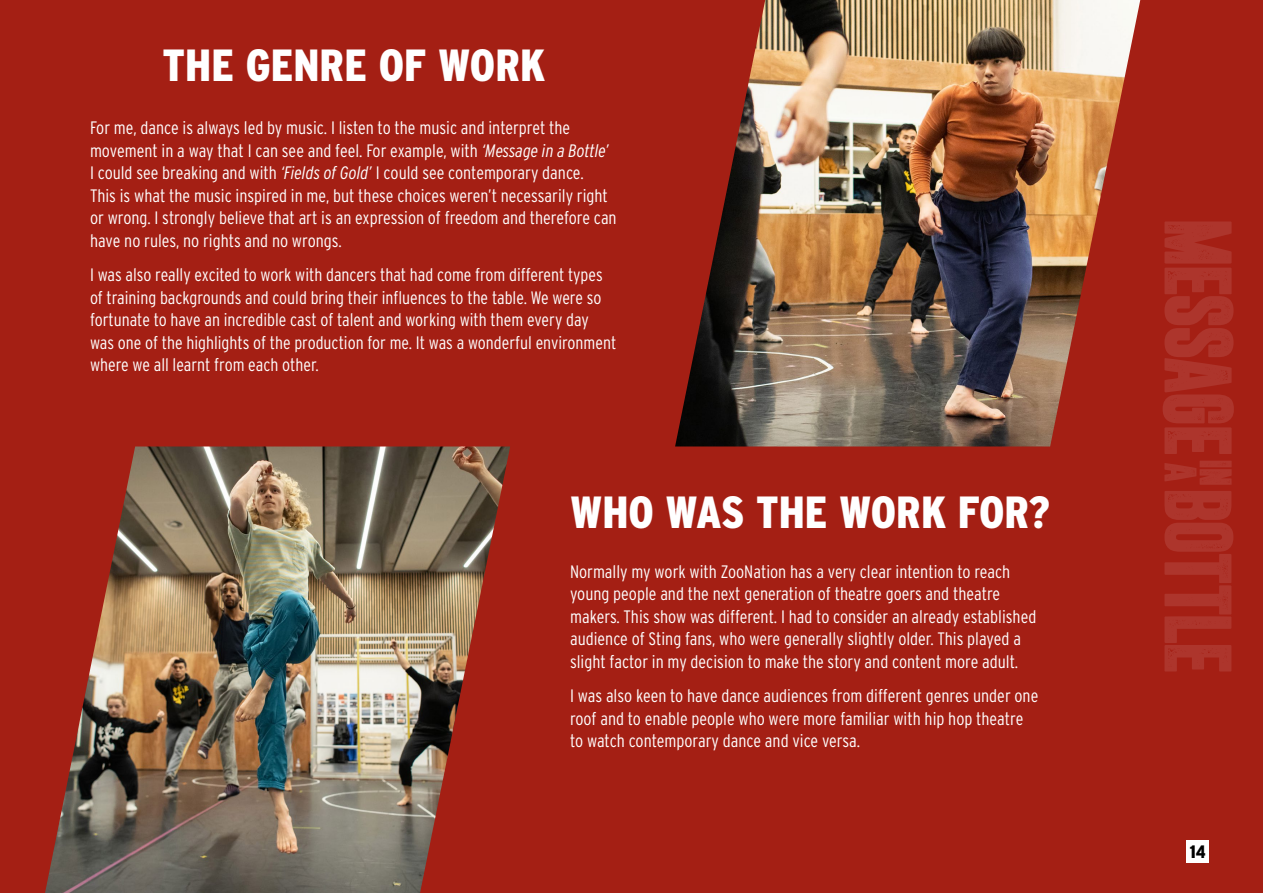
<style>
.page{position:relative;width:1263px;height:893px;background:#a41f14}
.page>*{position:absolute;margin:0;border:0;box-sizing:border-box;transform-origin:0 0}
.t1{font:900 45px "Interstate Condensed";color:#fff}
.t2{font:300 18px/22.5px "Interstate Condensed";color:#fff}
.t3{font:900 18px "Interstate Condensed";color:#000}
.s1{font-style:italic}
</style>
<div class="page">
<div style="left:1186px;top:840px;width:23px;height:23px;background:#fff"></div>
<svg style="left:1164px;top:491px;width:69px;height:180px"></svg>
<svg style="left:1164px;top:461px;width:67px;height:24px"></svg>
<svg style="left:1163px;top:221px;width:71px;height:233px"></svg>
<img style="left:675px;top:0;width:465px;height:446px">
<img style="left:45px;top:446px;width:465px;height:447px">
<h1 class="t1" style="left:163px;top:40px;width:384px">THE GENRE OF WORK</h1>
<p class="t2" style="left:90px;top:117px;width:528px">For me, dance is always led by music. I listen to the music and interpret the movement in a way that I can see and feel. For example, with <span class="s1">‘Message in a Bottle’ </span>I could see breaking and with <span class="s1">‘Fields of Gold’</span> I could see contemporary dance.<br>This is what the music inspired in me, but these choices weren’t necessarily right or wrong. I strongly believe that art is an expression of freedom and therefore can have no rules, no rights and no wrongs.</p>
<p class="t2" style="left:90px;top:264px;width:528px">I was also really excited to work with dancers that had come from different types of training backgrounds and could bring their influences to the table. We were so fortunate to have an incredible cast of talent and working with them every day was one of the highlights of the production for me. It was a wonderful environment where we all learnt from each other.</p>
<h1 class="t1" style="left:570px;top:487px;width:481px">WHO WAS THE WORK FOR?</h1>
<p class="t2" style="left:570px;top:560px;width:468px">Normally my work with ZooNation has a very clear intention to reach young people and the next generation of theatre goers and theatre makers. This show was different. I had to consider an already established audience of Sting fans, who were generally slightly older. This played a slight factor in my decision to make the story and content more adult.</p>
<p class="t2" style="left:570px;top:685px;width:470px">I was also keen to have dance audiences from different genres under one roof and to enable people who were more familiar with hip hop theatre to watch contemporary dance and vice versa.</p>
<p class="t3" style="left:1190px;top:841px;width:17px">14</p>
</div>
